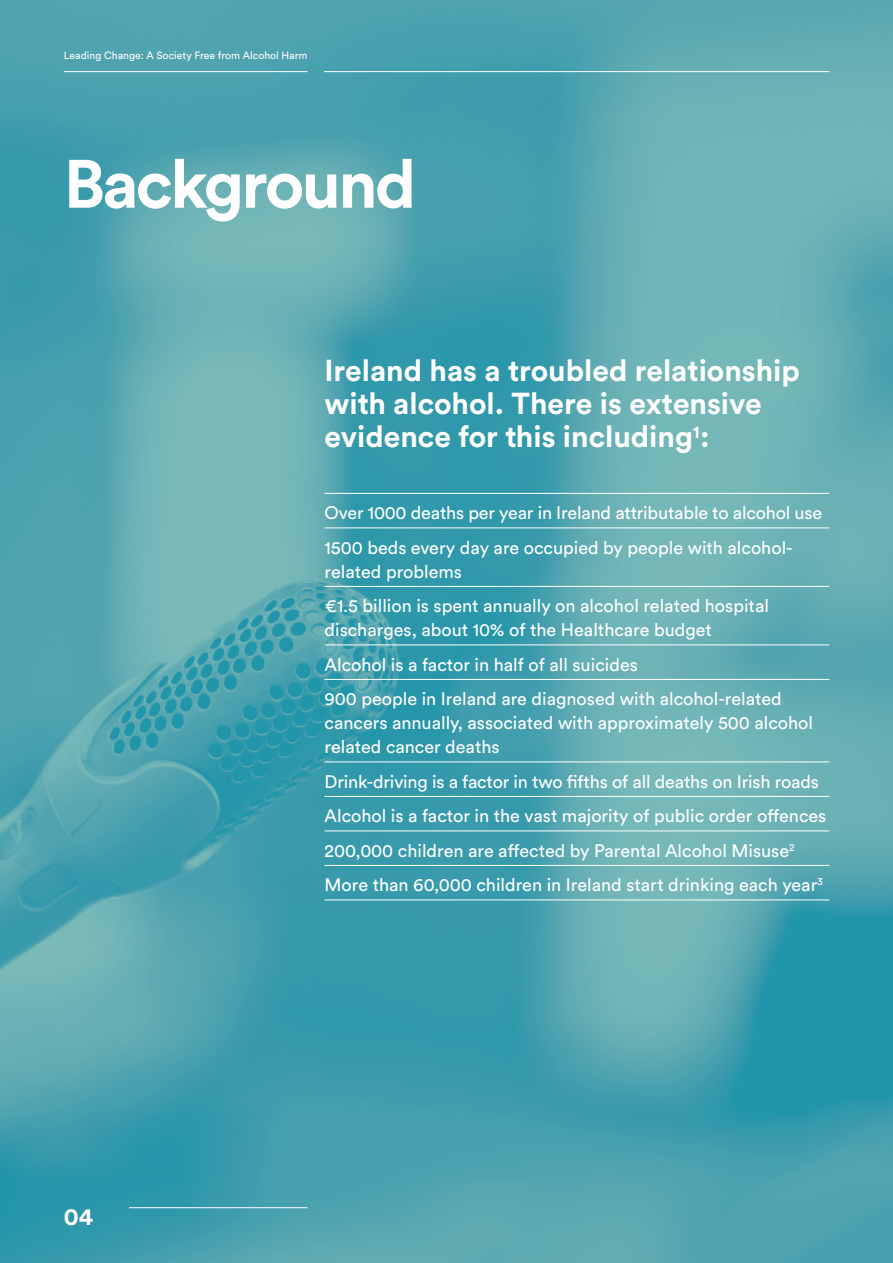
<style>
.page{position:relative;width:893px;height:1263px;background:#fff}
.page>*{position:absolute;margin:0;border:0;box-sizing:border-box;transform-origin:0 0}
.t1{font:700 67.5px "Circular Std";letter-spacing:-.04em;color:#fff}
.t2{font:700 30px/33px "Circular Std";color:#fff}
.t3{font:700 24px "Circular Std";color:#fff}
.t4{font:18px/34.5px "Circular Std";color:#fff}
.t5{font:10.5px "Circular Std";color:#fff}
</style>
<div class="page">
<img style="left:0;top:0;width:893px;height:1263px">
<hr style="left:325px;top:493px;width:504px;height:1px;background:#fff">
<hr style="left:325px;top:527px;width:504px;height:1px;background:#fff">
<hr style="left:325px;top:586px;width:504px;height:1px;background:#fff">
<hr style="left:325px;top:644px;width:504px;height:1px;background:#fff">
<hr style="left:325px;top:679px;width:504px;height:1px;background:#fff">
<hr style="left:325px;top:761px;width:504px;height:1px;background:#fff">
<hr style="left:325px;top:796px;width:504px;height:1px;background:#fff">
<hr style="left:325px;top:830px;width:504px;height:1px;background:#fff">
<hr style="left:325px;top:865px;width:504px;height:1px;background:#fff">
<hr style="left:325px;top:899px;width:504px;height:1px;background:#fff">
<hr style="left:324px;top:71px;width:505px;height:1px;background:#fff">
<hr style="left:64px;top:71px;width:244px;height:1px;background:#fff">
<hr style="left:129px;top:1207px;width:179px;height:1px;background:#fff">
<p class="t5" style="left:64px;top:49px;width:245px">Leading Change: A Society Free from Alcohol Harm</p>
<h1 class="t1" style="left:64px;top:140px;width:354px">Background</h1>
<h2 class="t2" style="left:325px;top:354px;width:477px">Ireland has a troubled relationship with alcohol. There is extensive evidence for this including<sup>1</sup>:</h2>
<h3 class="t3" style="left:64px;top:1201px;width:31px">04</h3>
<p class="t4" style="left:325px;top:495px;width:499px">Over 1000 deaths per year in Ireland attributable to alcohol use<br>1500 beds every day are occupied by people with alcohol-</p>
<p class="t4" style="left:325px;top:554px;width:446px">related problems<br>€1.5 billion is spent annually on alcohol related hospital</p>
<p class="t4" style="left:325px;top:612px;width:459px">discharges, about 10% of the Healthcare budget<br>Alcohol is a factor in half of all suicides<br>900 people in Ireland are diagnosed with alcohol-related</p>
<p class="t4" style="left:325px;top:711px;width:490px;line-height:24px">cancers annually, associated with approximately 500 alcohol related cancer deaths</p>
<p class="t4" style="left:325px;top:764px;width:503px">Drink-driving is a factor in two fifths of all deaths on Irish roads Alcohol is a factor in the vast majority of public order offences 200,000 children are affected by Parental Alcohol Misuse<sup>2<br></sup>More than 60,000 children in Ireland start drinking each year<sup>3</sup></p>
</div>
